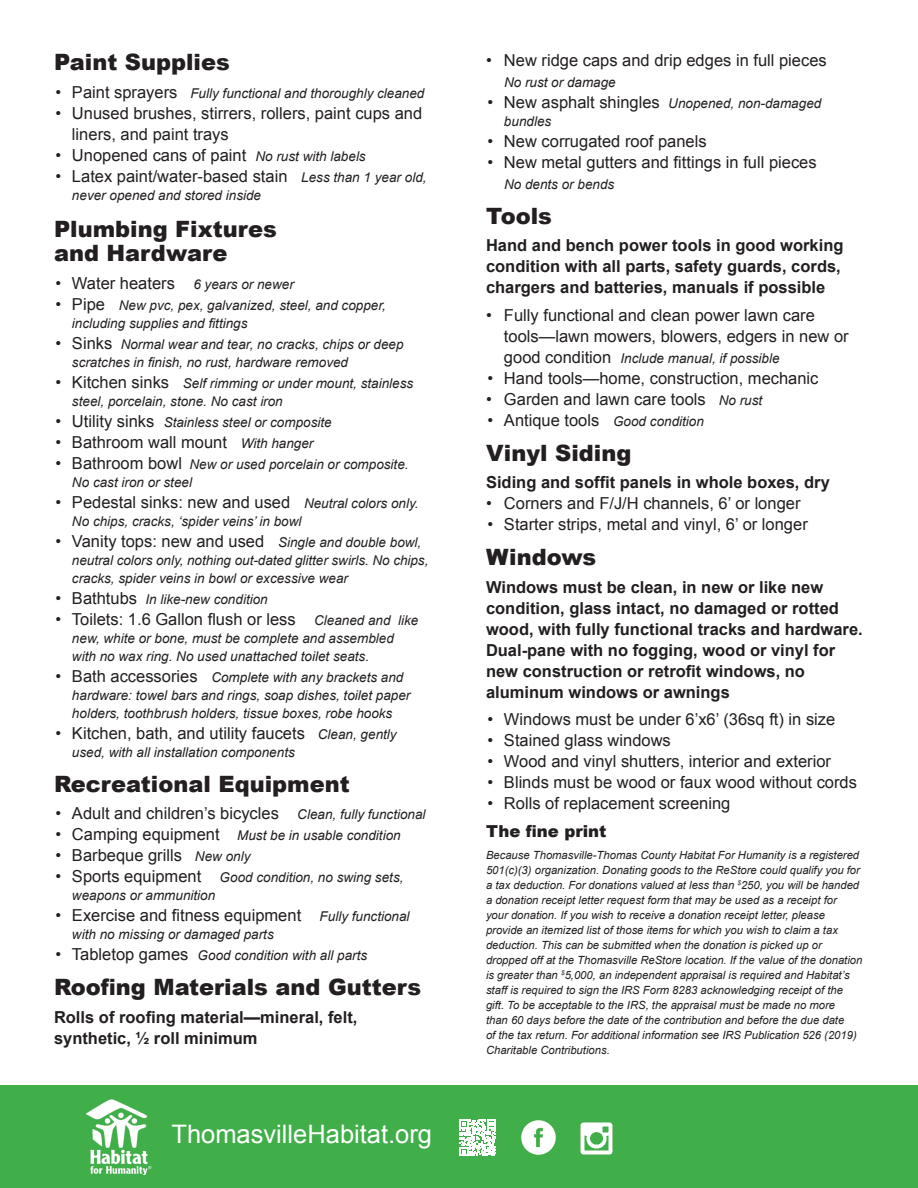
<style>
.page{position:relative;width:918px;height:1188px;background:#fff}
.page>*{position:absolute;margin:0;border:0;box-sizing:border-box;transform-origin:0 0}
.t1{font:25.5px "Arial";color:#fff}
.t2{font:900 22.5px/24px "Arial";color:#231f20}
.t3{font:16.5px/21px "Arial";color:#231f20}
.t4{font:700 16.5px/21px "Arial";color:#231f20}
.t5{font:900 16.5px "Arial";color:#231f20}
.t6{font:italic 13.5px/18px "Arial";color:#231f20}
.t7{font:italic 11.25px/15px "Arial";color:#231f20}
.s1{font-style:normal;font-size:16.5px}
.s2{font-style:italic;font-size:13.5px}
</style>
<div class="page">
<div style="left:0;top:1086px;width:918px;height:102px;background:#40ae49"></div>
<img style="left:521px;top:1121px;width:34px;height:34px">
<img style="left:580px;top:1122px;width:33px;height:33px">
<svg style="left:460px;top:1120px;width:36px;height:36px"></svg>
<img style="left:85px;top:1099px;width:67px;height:75px">
<p class="t2" style="left:54px;top:49px;width:177px">Paint Supplies</p>
<p class="t6" style="left:55px;top:84px;width:370px"><span class="s1">• Paint sprayers</span> Fully functional and thoroughly cleaned</p>
<p class="t3" style="left:72px;top:103px;width:352px;text-indent:-16px">• Unused brushes, stirrers, rollers, paint cups and liners, and paint trays</p>
<p class="t3" style="left:55px;top:145px;width:312px">• Unopened cans of paint <span class="s2">No rust with labels</span></p>
<p class="t3" style="left:55px;top:166px;width:373px">• Latex paint/water-based stain <span class="s2">Less than 1 year old,</span></p>
<p class="t6" style="left:72px;top:186px;width:191px">never opened and stored inside</p>
<p class="t2" style="left:54px;top:217px;width:224px">Plumbing Fixtures and Hardware</p>
<p class="t3" style="left:55px;top:273px;width:240px">• Water heaters <span class="s2">6 years or newer</span></p>
<p class="t6" style="left:72px;top:297px;width:315px;text-indent:-16px"><span class="s1">• Pipe</span> New pvc, pex, galvanized, steel, and copper, including supplies and fittings</p>
<p class="t6" style="left:72px;top:336px;width:333px;text-indent:-16px"><span class="s1">• Sinks</span> Normal wear and tear, no cracks, chips or deep scratches in finish, no rust, hardware removed</p>
<p class="t6" style="left:72px;top:375px;width:343px;text-indent:-16px"><span class="s1">• Kitchen sinks</span> Self rimming or under mount, stainless steel, porcelain, stone. No cast iron</p>
<p class="t6" style="left:55px;top:414px;width:278px"><span class="s1">• Utility sinks</span> Stainless steel or composite</p>
<p class="t3" style="left:55px;top:432px;width:259px">• Bathroom wall mount <span class="s2">With hanger</span></p>
<p class="t6" style="left:72px;top:456px;width:338px;text-indent:-16px"><span class="s1">• Bathroom bowl</span> New or used porcelain or composite.<br>No cast iron or steel</p>
<p class="t3" style="left:55px;top:492px;width:365px">• Pedestal sinks: new and used <span class="s2">Neutral colors only.</span></p>
<p class="t6" style="left:72px;top:513px;width:231px">No chips, cracks, ‘spider veins’ in bowl</p>
<p class="t3" style="left:55px;top:531px;width:367px">• Vanity tops: new and used <span class="s2">Single and double bowl,</span></p>
<p class="t6" style="left:72px;top:552px;width:358px">neutral colors only, nothing out-dated glitter swirls. No chips, cracks, spider veins in bowl or excessive wear</p>
<p class="t6" style="left:55px;top:591px;width:214px"><span class="s1">• Bathtubs</span> In like-new condition</p>
<p class="t3" style="left:55px;top:609px;width:364px">• Toilets: 1.6 Gallon flush or less <span class="s2">Cleaned and like</span></p>
<p class="t6" style="left:72px;top:630px;width:323px">new, white or bone, must be complete and assembled with no wax ring. No used unattached toilet seats.</p>
<p class="t6" style="left:72px;top:669px;width:340px;text-indent:-16px"><span class="s1">• Bath accessories</span> Complete with any brackets and hardware: towel bars and rings, soap dishes, toilet paper holders, toothbrush holders, tissue boxes, robe hooks</p>
<p class="t3" style="left:55px;top:723px;width:343px">• Kitchen, bath, and utility faucets <span class="s2">Clean, gently</span></p>
<p class="t6" style="left:72px;top:744px;width:224px">used, with all installation components</p>
<p class="t2" style="left:54px;top:771px;width:297px">Recreational Equipment</p>
<p class="t3" style="left:55px;top:803px;width:372px">• Adult and children’s bicycles <span class="s2">Clean, fully functional</span></p>
<p class="t6" style="left:55px;top:827px;width:347px"><span class="s1">• Camping equipment</span> Must be in usable condition</p>
<p class="t3" style="left:55px;top:845px;width:196px">• Barbeque grills <span class="s2">New only</span></p>
<p class="t6" style="left:72px;top:869px;width:333px;text-indent:-16px"><span class="s1">• Sports equipment</span> Good condition, no swing sets, weapons or ammunition</p>
<p class="t3" style="left:55px;top:905px;width:356px">• Exercise and fitness equipment <span class="s2">Fully functional</span></p>
<p class="t6" style="left:72px;top:926px;width:203px">with no missing or damaged parts</p>
<p class="t6" style="left:55px;top:947px;width:313px"><span class="s1">• Tabletop games</span> Good condition with all parts</p>
<p class="t2" style="left:54px;top:974px;width:369px">Roofing Materials and Gutters</p>
<p class="t4" style="left:54px;top:1007px;width:305px">Rolls of roofing material—mineral, felt, synthetic, ½ roll minimum</p>
<h1 class="t1" style="left:171px;top:1117px;width:262px">ThomasvilleHabitat.org</h1>
<p class="t3" style="left:486px;top:50px;width:342px">• New ridge caps and drip edges in full pieces</p>
<p class="t6" style="left:504px;top:73px;width:113px">No rust or damage</p>
<p class="t6" style="left:504px;top:94px;width:319px;text-indent:-16px"><span class="s1">• New asphalt shingles</span> Unopened, non-damaged bundles</p>
<p class="t3" style="left:487px;top:131px;width:221px">• New corrugated roof panels</p>
<p class="t3" style="left:487px;top:152px;width:331px">• New metal gutters and fittings in full pieces</p>
<p class="t6" style="left:504px;top:175px;width:112px">No dents or bends</p>
<p class="t2" style="left:486px;top:203px;width:67px">Tools</p>
<p class="t4" style="left:486px;top:236px;width:359px">Hand and bench power tools in good working condition with all parts, safety guards, cords, chargers and batteries, manuals if possible</p>
<p class="t3" style="left:504px;top:305px;width:346px;text-indent:-18px">• Fully functional and clean power lawn care tools—lawn mowers, blowers, edgers in new or</p>
<p class="t6" style="left:504px;top:349px;width:277px"><span class="s1">good condition</span> Include manual, if possible</p>
<p class="t3" style="left:487px;top:368px;width:333px">• Hand tools—home, construction, mechanic</p>
<p class="t3" style="left:486px;top:389px;width:278px">• Garden and lawn care tools <span class="s2">No rust</span></p>
<p class="t3" style="left:487px;top:410px;width:218px">• Antique tools <span class="s2">Good condition</span></p>
<p class="t2" style="left:486px;top:440px;width:147px">Vinyl Siding</p>
<p class="t4" style="left:486px;top:473px;width:345px">Siding and soffit panels in whole boxes, dry</p>
<p class="t3" style="left:486px;top:493px;width:316px">• Corners and F/J/H channels, 6’ or longer</p>
<p class="t3" style="left:487px;top:514px;width:322px">• Starter strips, metal and vinyl, 6’ or longer</p>
<p class="t2" style="left:486px;top:544px;width:112px">Windows</p>
<p class="t4" style="left:486px;top:577px;width:378px">Windows must be clean, in new or like new condition, glass intact, no damaged or rotted wood, with fully functional tracks and hardware.<br>Dual-pane with no fogging, wood or vinyl for new construction or retrofit windows, no aluminum windows or awnings</p>
<p class="t3" style="left:487px;top:709px;width:349px">• Windows must be under 6’x6’ (36sq ft) in size</p>
<p class="t3" style="left:487px;top:730px;width:185px">• Stained glass windows</p>
<p class="t3" style="left:487px;top:751px;width:345px">• Wood and vinyl shutters, interior and exterior</p>
<p class="t3" style="left:487px;top:772px;width:371px">• Blinds must be wood or faux wood without cords</p>
<p class="t3" style="left:487px;top:793px;width:244px">• Rolls of replacement screening</p>
<p class="t5" style="left:486px;top:819px;width:122px">The fine print</p>
<p class="t7" style="left:486px;top:847px;width:378px">Because Thomasville-Thomas County Habitat For Humanity is a registered 501(c)(3) organization. Donating goods to the ReStore could qualify you for a tax deduction. For donations valued at less than <sup>$</sup>250, you will be handed a donation receipt letter request form that may be used as a receipt for<br>your donation. If you wish to receive a donation receipt letter, please provide an itemized list of those items for which you wish to claim a tax deduction. This can be submitted when the donation is picked up or dropped off at the Thomasville ReStore location. If the value of the donation is greater than <sup>$</sup>5,000, an independent appraisal is required and Habitat’s staff is required to sign the IRS Form 8283 acknowledging receipt of the gift. To be acceptable to the IRS, the appraisal must be made no more<br>than 60 days before the date of the contribution and before the due date<br>of the tax return. For additional information see IRS Publication 526 (2019)<br>Charitable Contributions.</p>
</div>
